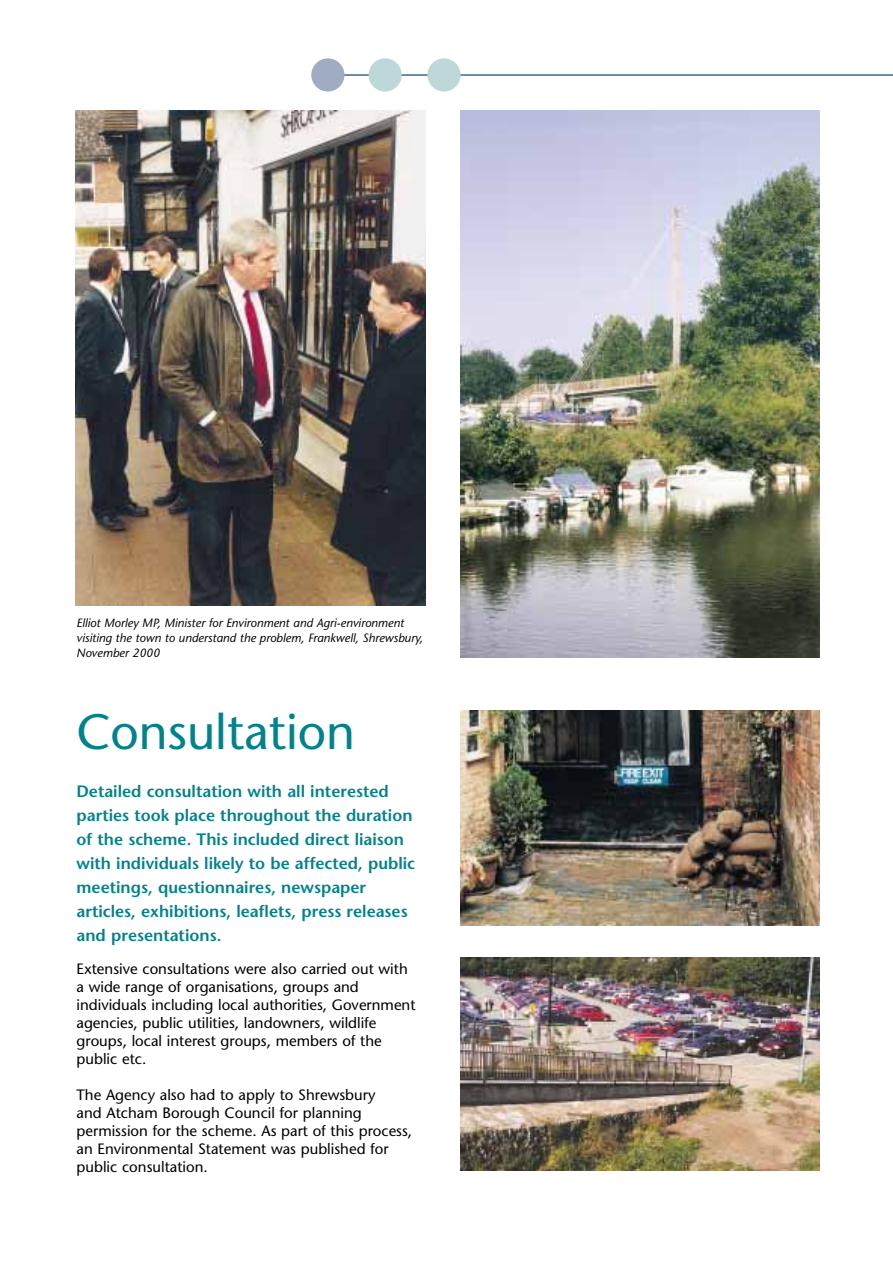
<style>
.page{position:relative;width:893px;height:1262px;background:#fff}
.page>*{position:absolute;margin:0;border:0;box-sizing:border-box;transform-origin:0 0}
.t1{font:49.5px "Stone Sans";color:#00838b}
.t2{font:600 16.5px/24px "Stone Sans";color:#00838b}
.t3{font:15px/18px "Stone Sans";color:#000}
.t4{font:italic 12px/15px "Stone Sans";color:#000}
</style>
<div class="page">
<hr style="left:336px;top:74px;width:556px;height:2px;background:#3e668c">
<img style="left:75px;top:111px;width:350px;height:495px">
<div style="left:427px;top:58px;width:33px;height:34px;background:#bed8da;border-radius:50%"></div>
<div style="left:368px;top:58px;width:34px;height:34px;background:#bed8da;border-radius:50%"></div>
<div style="left:311px;top:58px;width:33px;height:34px;background:#9facc3;border-radius:50%"></div>
<img style="left:460px;top:957px;width:359px;height:213px">
<img style="left:460px;top:710px;width:359px;height:215px">
<img style="left:460px;top:110px;width:359px;height:547px">
<p class="t4" style="left:76px;top:617px;width:348px">Elliot Morley MP, Minister for Environment and Agri-environment visiting the town to understand the problem, Frankwell, Shrewsbury,<br>November 2000</p>
<h1 class="t1" style="left:77px;top:712px;width:280px">Consultation</h1>
<p class="t2" style="left:77px;top:780px;width:340px">Detailed consultation with all interested parties took place throughout the duration of the scheme. This included direct liaison with individuals likely to be affected, public meetings, questionnaires, newspaper articles, exhibitions, leaflets, press releases and presentations.</p>
<p class="t3" style="left:77px;top:961px;width:340px">Extensive consultations were also carried out with a wide range of organisations, groups and individuals including local authorities, Government agencies, public utilities, landowners, wildlife groups, local interest groups, members of the public etc.</p>
<p class="t3" style="left:77px;top:1087px;width:337px">The Agency also had to apply to Shrewsbury<br>and Atcham Borough Council for planning permission for the scheme. As part of this process, an Environmental Statement was published for public consultation.</p>
</div>
